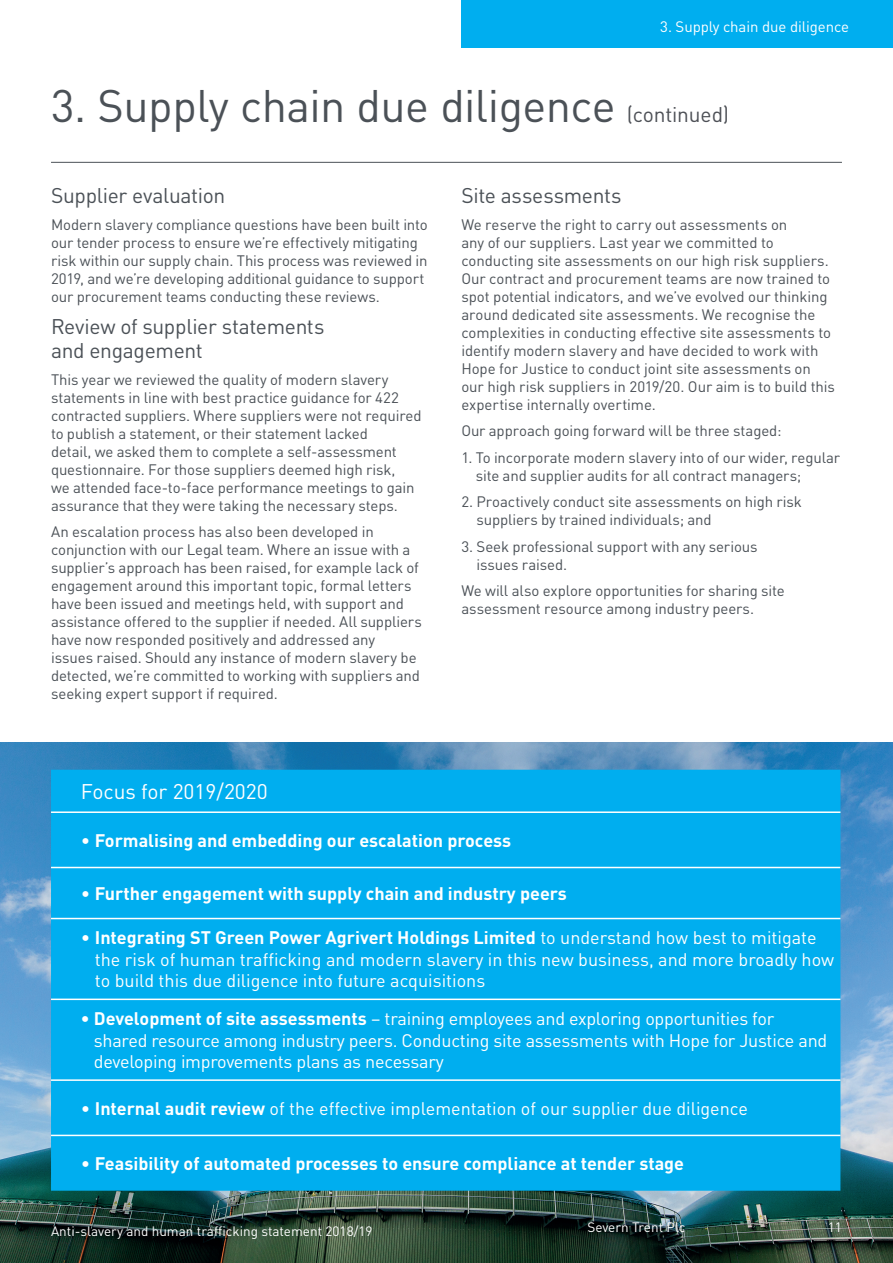
<style>
.page{position:relative;width:893px;height:1263px;background:#fff}
.page>*{position:absolute;margin:0;border:0;box-sizing:border-box;transform-origin:0 0}
.t1{font:45px "DINOT";letter-spacing:-.01em;color:#4b5157}
.t2{font:21px/24px "DINOT";letter-spacing:-.015em;color:#4b5157}
.t3{font:21px "DINOT";color:#fff}
.t4{font:18px/21.6px "DINOT";letter-spacing:-.015em;color:#fff}
.t5{font:700 18px "DINOT";color:#fff}
.t6{font:15px/18px "DINOT";letter-spacing:-.005em;color:#4b5157}
.t7{font:15px "DINOT";letter-spacing:-.005em;color:#fff}
.t8{font:13.5px "DINOT";color:#fff}
.s1{font-size:21px;color:#4d5056}
.s2{font-weight:400}
.s3{font-weight:700}
</style>
<div class="page">
<img style="left:0;top:743px;width:893px;height:520px">
<div style="left:461px;top:0;width:432px;height:47px;background:#00aeef"></div>
<hr style="left:51px;top:162px;width:791px;height:1px;background:#4b5157">
<div style="left:51px;top:770px;width:789px;height:421px;background:#00aeef"></div>
<hr style="left:51px;top:811px;width:789px;height:2px;background:#fff">
<hr style="left:51px;top:867px;width:789px;height:1px;background:#fff">
<hr style="left:51px;top:1135px;width:789px;height:1px;background:#fff">
<hr style="left:51px;top:918px;width:789px;height:1px;background:#fff">
<hr style="left:51px;top:998px;width:789px;height:2px;background:#fff">
<hr style="left:51px;top:1079px;width:789px;height:2px;background:#fff">
<p class="t7" style="left:660px;top:17px;width:190px">3. Supply chain due diligence</p>
<h1 class="t1" style="left:51px;top:78px;width:679px">3. Supply chain due diligence <span class="s1">(continued)</span></h1>
<h2 class="t2" style="left:51px;top:183px;width:176px">Supplier evaluation</h2>
<p class="t6" style="left:51px;top:215px;width:378px">Modern slavery compliance questions have been built into our tender process to ensure we’re effectively mitigating risk within our supply chain. This process was reviewed in 2019, and we’re developing additional guidance to support our procurement teams conducting these reviews.</p>
<h2 class="t2" style="left:51px;top:314px;width:275px">Review of supplier statements and engagement</h2>
<p class="t6" style="left:51px;top:370px;width:372px">This year we reviewed the quality of modern slavery statements in line with best practice guidance for 422 contracted suppliers. Where suppliers were not required to publish a statement, or their statement lacked<br>detail, we asked them to complete a self-assessment questionnaire. For those suppliers deemed high risk,<br>we attended face-to-face performance meetings to gain assurance that they were taking the necessary steps.</p>
<p class="t6" style="left:51px;top:522px;width:372px">An escalation process has also been developed in conjunction with our Legal team. Where an issue with a supplier’s approach has been raised, for example lack of engagement around this important topic, formal letters have been issued and meetings held, with support and assistance offered to the supplier if needed. All suppliers have now responded positively and addressed any<br>issues raised. Should any instance of modern slavery be detected, we’re committed to working with suppliers and seeking expert support if required.</p>
<h2 class="t2" style="left:461px;top:183px;width:162px">Site assessments</h2>
<p class="t6" style="left:461px;top:215px;width:375px">We reserve the right to carry out assessments on<br>any of our suppliers. Last year we committed to conducting site assessments on our high risk suppliers.<br>Our contract and procurement teams are now trained to spot potential indicators, and we’ve evolved our thinking around dedicated site assessments. We recognise the complexities in conducting effective site assessments to identify modern slavery and have decided to work with Hope for Justice to conduct joint site assessments on our high risk suppliers in 2019/20. Our aim is to build this expertise internally overtime.</p>
<p class="t6" style="left:461px;top:421px;width:322px">Our approach going forward will be three staged:</p>
<p class="t6" style="left:476px;top:448px;width:366px;text-indent:-14px">1. To incorporate modern slavery into of our wider, regular site and supplier audits for all contract managers;</p>
<p class="t6" style="left:476px;top:492px;width:327px;text-indent:-15px">2. Proactively conduct site assessments on high risk suppliers by trained individuals; and</p>
<p class="t6" style="left:476px;top:537px;width:283px;text-indent:-15px">3. Seek professional support with any serious issues raised.</p>
<p class="t6" style="left:461px;top:581px;width:325px">We will also explore opportunities for sharing site assessment resource among industry peers.</p>
<h2 class="t3" style="left:81px;top:778px;width:189px">Focus for 2019/2020</h2>
<p class="t5" style="left:81px;top:828px;width:432px"><span class="s2">•</span> Formalising and embedding our escalation process</p>
<p class="t5" style="left:81px;top:882px;width:488px"><span class="s2">•</span> Further engagement with supply chain and industry peers</p>
<p class="t4" style="left:95px;top:926px;width:741px;text-indent:-14px">• <span class="s3">Integrating ST Green Power Agrivert Holdings Limited</span> to understand how best to mitigate the risk of human trafficking and modern slavery in this new business, and more broadly how to build this due diligence into future acquisitions</p>
<p class="t4" style="left:94px;top:1007px;width:735px;text-indent:-13px"><span class="s3">• Development of site assessments</span> – training employees and exploring opportunities for shared resource among industry peers. Conducting site assessments with Hope for Justice and developing improvements plans as necessary</p>
<p class="t4" style="left:81px;top:1097px;width:669px">• <span class="s3">Internal audit review</span> of the effective implementation of our supplier due diligence</p>
<p class="t5" style="left:81px;top:1152px;width:605px"><span class="s2">•</span> Feasibility of automated processes to ensure compliance at tender stage</p>
<p class="t8" style="left:51px;top:1223px;width:323px">Anti-slavery and human trafficking statement 2018/19</p>
<p class="t8" style="left:587px;top:1218px;width:100px">Severn Trent Plc</p>
<p class="t8" style="left:828px;top:1218px;width:16px">11</p>
</div>
